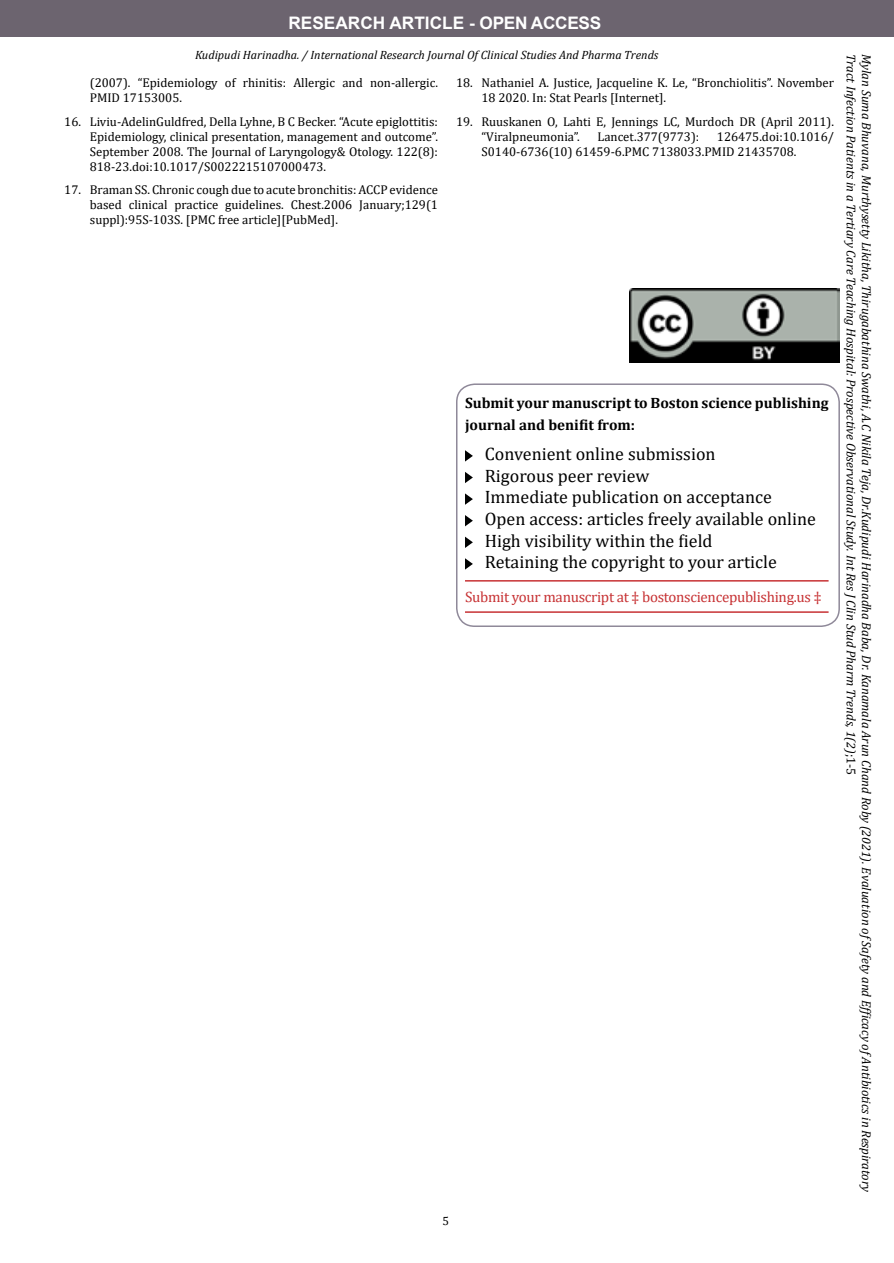
<style>
.page{position:relative;width:894px;height:1263px;background:#fff}
.page>*{position:absolute;margin:0;border:0;box-sizing:border-box;transform-origin:0 0}
.t1{font:18px/21.6px "Cambria";color:#000}
.t2{font:700 17.25px "Arial";color:#fff}
.t3{font:700 15px/21.6px "Cambria";color:#000}
.t4{font:15px "Cambria";letter-spacing:-.02em;color:#c73234}
.t5{font:12.75px/15px "Cambria";color:#000}
.t6{font:italic 12.75px "Cambria";color:#000}
.t7{font:italic 12px "Cambria";color:#000}
.t8{font:12px "Cambria";color:#000}
.s1{font-style:normal}
</style>
<div class="page">
<div style="left:1px;top:0;width:892px;height:37px;background:#6c646f"></div>
<svg style="left:465px;top:450px;width:7px;height:11px"></svg>
<svg style="left:465px;top:472px;width:7px;height:11px"></svg>
<svg style="left:465px;top:493px;width:7px;height:12px"></svg>
<svg style="left:465px;top:515px;width:7px;height:11px"></svg>
<svg style="left:465px;top:536px;width:7px;height:12px"></svg>
<svg style="left:465px;top:558px;width:7px;height:11px"></svg>
<hr style="left:465px;top:580px;width:363px;height:1px;background:#c73234">
<hr style="left:465px;top:611px;width:363px;height:2px;background:#c73234">
<div style="left:456px;top:383px;width:383px;height:244px;border:2px solid #8f8999;border-radius:18px"></div>
<img style="left:629px;top:288px;width:210px;height:74px">
<h2 class="t2" style="left:288px;top:11px;width:314px">RESEARCH ARTICLE - OPEN ACCESS</h2>
<p class="t7" style="left:195px;top:46px;width:464px">Kudipudi Harinadha. / International Research Journal Of Clinical Studies And Pharma Trends</p>
<p class="t5" style="left:90px;top:75px;width:349px">(2007). “Epidemiology of rhinitis: Allergic and non-allergic.<br>PMID 17153005.</p>
<p class="t5" style="left:90px;top:114px;width:349px;text-align:justify;text-indent:-26px">16. Liviu-AdelinGuldfred, Della Lyhne, B C Becker. “Acute epiglottitis:<br>Epidemiology, clinical presentation, management and outcome”.<br>September 2008. The Journal of Laryngology&amp; Otology. 122(8):<br>818-23.doi:10.1017/S0022215107000473.</p>
<p class="t5" style="left:90px;top:182px;width:349px;text-align:justify;text-indent:-26px">17. Braman SS. Chronic cough due to acute bronchitis: ACCP evidence based clinical practice guidelines. Chest.2006 January;129(1 suppl):95S-103S. [PMC free article][PubMed].</p>
<p class="t5" style="left:481px;top:75px;width:354px;text-indent:-26px">18. Nathaniel A. Justice, Jacqueline K. Le, “Bronchiolitis”. November<br>18 2020. In: Stat Pearls [Internet].</p>
<p class="t5" style="left:481px;top:114px;width:354px;text-indent:-26px">19. Ruuskanen O, Lahti E, Jennings LC, Murdoch DR (April 2011). “Viralpneumonia”.</p>
<p class="t5" style="left:597px;top:129px;width:103px">Lancet.377(9773):</p>
<p class="t5" style="left:481px;top:129px;width:354px;text-indent:235px">126475.doi:10.1016/<br>S0140-6736(10) 61459-6.PMC 7138033.PMID 21435708.</p>
<p class="t3" style="left:465px;top:392px;width:365px">Submit your manuscript to Boston science publishing journal and benifit from:</p>
<h1 class="t1" style="left:484px;top:443px;width:332px">Convenient online submission<br>Rigorous peer review<br>Immediate publication on acceptance Open access: articles freely available online High visibility within the field<br>Retaining the copyright to your article</h1>
<p class="t4" style="left:465px;top:588px;width:358px">Submit your manuscript at ‡ bostonsciencepublishing.us ‡</p>
<p class="t8" style="left:442px;top:1214px;width:8px">5</p>
<p class="t6" style="left:859px;top:54px;width:723px;rotate:90deg">Tract Infection Patients in a Tertiary Care Teaching Hospital: Prospective Observational Study. Int Res J Clin Stud Pharm Trends, 1(2)<span class="s1">;1-5</span></p>
<p class="t6" style="left:875px;top:54px;width:1141px;rotate:90deg">Mylan Suma Bhuvana, Murthysetty Likitha, Thirugabathina Swathi, A.C Nikila Teja, Dr.Kudipudi Harinadha Baba, Dr. Kanamala Arun Chand Roby (2021). Evaluation ofSafety and Efficacy ofAntibiotics in Respiratory</p>
</div>
